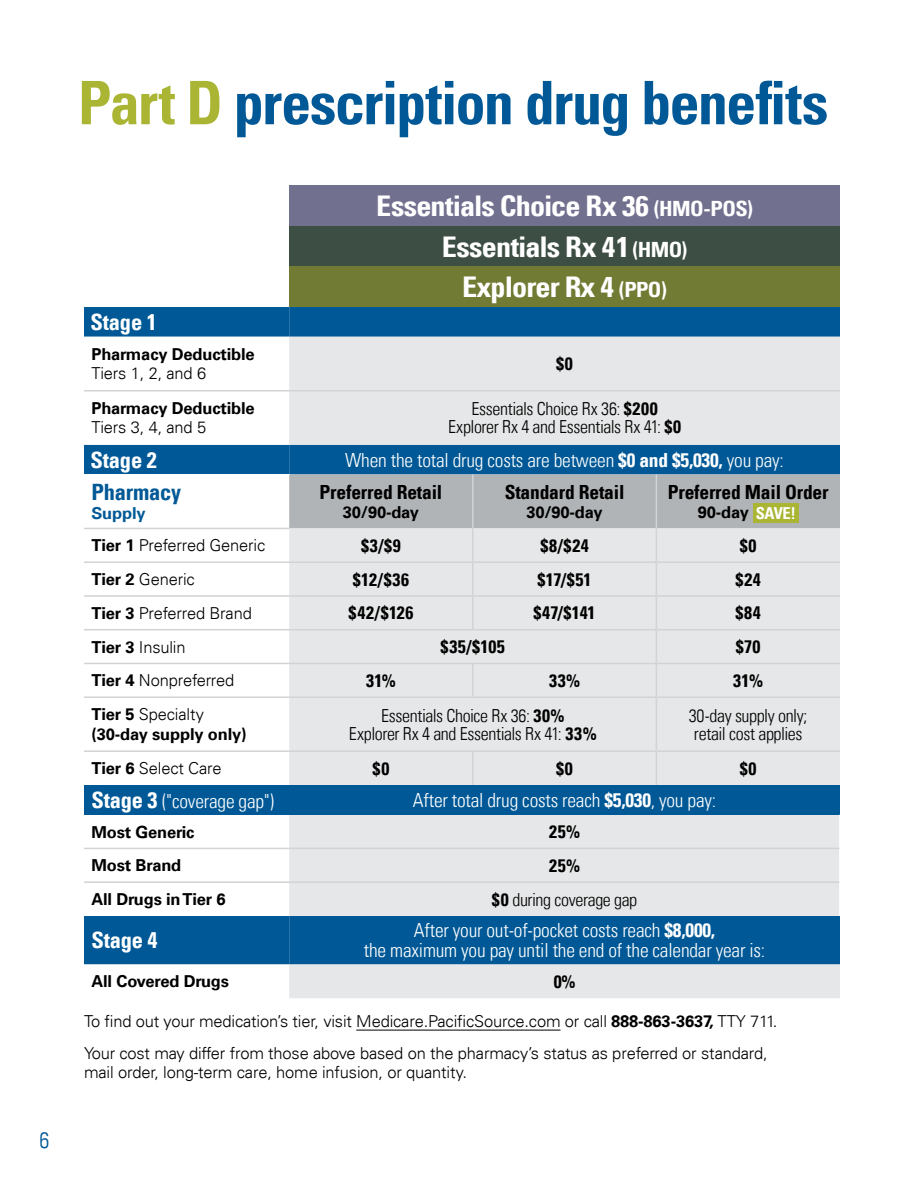
<style>
.page{position:relative;width:918px;height:1188px;background:#fff}
.page>*{position:absolute;margin:0;border:0;box-sizing:border-box;transform-origin:0 0}
.t1{font:700 condensed 60px "Univers LT";letter-spacing:-.025em;color:#005996}
.t2{font:700 condensed 28.5px/40.5px "Univers LT";letter-spacing:-.03em;color:#fff;text-align:center;scale:1.06 1}
.t3{font:700 condensed 22.5px "Univers LT";letter-spacing:-.01em;color:#fff}
.t4{font:700 condensed 22.5px "Univers LT";letter-spacing:-.01em;color:#005996}
.t5{font:300 condensed 22.5px "Univers LT";color:#005996}
.t6{font:300 condensed 19.5px/19.5px "Univers LT";letter-spacing:-.01em;color:#fff;text-align:center}
.t7{font:700 condensed 19.5px "Univers LT";letter-spacing:-.01em;color:#000}
.t8{font:300 condensed 18px/18px "Univers LT";letter-spacing:-.02em;color:#000;text-align:center}
.t9{font:700 condensed 18px "Univers LT";letter-spacing:.02em;color:#000}
.t10{font:300 16.5px/31.5px "Univers LT";letter-spacing:-.01em;color:#000}
.t11{font:700 16.5px/19.5px "Univers LT";letter-spacing:-.01em;color:#000}
.t12{font:700 16.5px "Univers LT";letter-spacing:-.01em;color:#005996}
.s1{color:#a9b533}
.s2{font-size:21px}
.s3{font-weight:700}
.s4{font-stretch:condensed;color:#fff}
.s5{font-weight:300}
.s6{font-weight:700;font-size:22.5px}
</style>
<div class="page">
<div style="left:289px;top:186px;width:551px;height:40px;background:#72708f"></div>
<div style="left:289px;top:226px;width:551px;height:41px;background:#3d4e44"></div>
<div style="left:289px;top:267px;width:551px;height:40px;background:#727b33"></div>
<div style="left:84px;top:307px;width:205px;height:30px;background:#005996"></div>
<div style="left:289px;top:307px;width:551px;height:30px;background:#005996"></div>
<svg style="left:84px;top:391px;width:205px;height:574px"></svg>
<svg style="left:289px;top:337px;width:551px;height:661px;background:#adc4d3"></svg>
<div style="left:84px;top:474px;width:205px;height:54px;background:#fff"></div>
<div style="left:289px;top:474px;width:551px;height:54px;background:#b1b4b6"></div>
<div style="left:289px;top:528px;width:551px;height:257px;background:#e6e7e8"></div>
<div style="left:84px;top:785px;width:205px;height:30px;background:#005996"></div>
<div style="left:289px;top:785px;width:551px;height:30px;background:#005996"></div>
<hr style="left:839px;top:815px;width:2px;height:33px;background:#fff">
<hr style="left:839px;top:848px;width:2px;height:34px;background:#fff">
<hr style="left:839px;top:882px;width:2px;height:34px;background:#fff">
<hr style="left:84px;top:528px;width:205px;height:1px;background:#d1d3d4">
<hr style="left:84px;top:561px;width:205px;height:2px;background:#d1d3d4">
<hr style="left:84px;top:595px;width:205px;height:2px;background:#d1d3d4">
<hr style="left:84px;top:696px;width:205px;height:2px;background:#d1d3d4">
<hr style="left:84px;top:750px;width:205px;height:2px;background:#d1d3d4">
<hr style="left:84px;top:629px;width:205px;height:1px;background:#d1d3d4">
<hr style="left:84px;top:663px;width:205px;height:1px;background:#d1d3d4">
<hr style="left:84px;top:848px;width:205px;height:1px;background:#d1d3d4">
<hr style="left:289px;top:561px;width:184px;height:2px;background:#d1d3d4">
<hr style="left:473px;top:561px;width:183px;height:2px;background:#d1d3d4">
<hr style="left:656px;top:561px;width:184px;height:2px;background:#d1d3d4">
<hr style="left:289px;top:595px;width:184px;height:2px;background:#d1d3d4">
<hr style="left:473px;top:595px;width:183px;height:2px;background:#d1d3d4">
<hr style="left:656px;top:595px;width:184px;height:2px;background:#d1d3d4">
<hr style="left:289px;top:629px;width:184px;height:1px;background:#d1d3d4">
<hr style="left:473px;top:629px;width:183px;height:1px;background:#d1d3d4">
<hr style="left:656px;top:629px;width:184px;height:1px;background:#d1d3d4">
<hr style="left:289px;top:663px;width:184px;height:1px;background:#d1d3d4">
<hr style="left:473px;top:663px;width:183px;height:1px;background:#d1d3d4">
<hr style="left:656px;top:663px;width:184px;height:1px;background:#d1d3d4">
<hr style="left:289px;top:696px;width:184px;height:2px;background:#d1d3d4">
<hr style="left:473px;top:696px;width:183px;height:2px;background:#d1d3d4">
<hr style="left:656px;top:696px;width:184px;height:2px;background:#d1d3d4">
<hr style="left:289px;top:750px;width:184px;height:2px;background:#d1d3d4">
<hr style="left:473px;top:750px;width:183px;height:2px;background:#d1d3d4">
<hr style="left:656px;top:750px;width:184px;height:2px;background:#d1d3d4">
<hr style="left:289px;top:848px;width:184px;height:1px;background:#d1d3d4">
<hr style="left:473px;top:848px;width:183px;height:1px;background:#d1d3d4">
<hr style="left:656px;top:848px;width:183px;height:1px;background:#d1d3d4">
<hr style="left:84px;top:390px;width:205px;height:1px;background:#d1d3d4">
<hr style="left:289px;top:390px;width:184px;height:1px;background:#d1d3d4">
<hr style="left:473px;top:390px;width:183px;height:1px;background:#d1d3d4">
<hr style="left:656px;top:390px;width:184px;height:1px;background:#d1d3d4">
<hr style="left:84px;top:881px;width:205px;height:2px;background:#d1d3d4">
<hr style="left:289px;top:881px;width:184px;height:2px;background:#d1d3d4">
<hr style="left:473px;top:881px;width:183px;height:2px;background:#d1d3d4">
<hr style="left:656px;top:881px;width:183px;height:2px;background:#d1d3d4">
<hr style="left:472px;top:474px;width:2px;height:54px;background:#d1d3d4">
<hr style="left:656px;top:474px;width:1px;height:54px;background:#d1d3d4">
<hr style="left:472px;top:528px;width:2px;height:33px;background:#d1d3d4">
<hr style="left:656px;top:528px;width:1px;height:33px;background:#d1d3d4">
<hr style="left:472px;top:563px;width:2px;height:32px;background:#d1d3d4">
<hr style="left:656px;top:563px;width:1px;height:32px;background:#d1d3d4">
<hr style="left:472px;top:597px;width:2px;height:32px;background:#d1d3d4">
<hr style="left:656px;top:597px;width:1px;height:32px;background:#d1d3d4">
<hr style="left:656px;top:630px;width:1px;height:33px;background:#d1d3d4">
<hr style="left:472px;top:664px;width:2px;height:32px;background:#d1d3d4">
<hr style="left:656px;top:664px;width:1px;height:32px;background:#d1d3d4">
<hr style="left:656px;top:698px;width:1px;height:52px;background:#d1d3d4">
<hr style="left:472px;top:752px;width:2px;height:33px;background:#d1d3d4">
<hr style="left:656px;top:752px;width:1px;height:33px;background:#d1d3d4">
<div style="left:753px;top:503px;width:46px;height:20px;background:#a9b533"></div>
<hr style="left:356px;top:1030px;width:205px;height:1px;background:#000">
<h3 class="t5" style="left:39px;top:1127px;width:11px">6</h3>
<h1 class="t1" style="left:78px;top:66px;width:752px"><span class="s1">Part D</span> prescription drug benefits</h1>
<h3 class="t3" style="left:91px;top:308px;width:68px">Stage 1</h3>
<p class="t11" style="left:91px;top:345px;width:165px">Pharmacy Deductible</p>
<p class="t10" style="left:91px;top:358px;width:116px">Tiers 1, 2, and 6</p>
<p class="t11" style="left:91px;top:399px;width:165px">Pharmacy Deductible</p>
<p class="t10" style="left:91px;top:412px;width:116px">Tiers 3, 4, and 5</p>
<h2 class="t2" style="left:376px;top:186px;width:357px">Essentials Choice Rx 36 <span class="s2">(HMO-POS)<br></span>Essentials Rx 41 <span class="s2">(HMO)<br></span>Explorer Rx 4 <span class="s2">(PPO)</span></h2>
<p class="t9" style="left:556px;top:353px;width:18px">$0</p>
<p class="t8" style="left:448px;top:400px;width:235px">Essentials Choice Rx 36: <span class="s3">$200<br></span>Explorer Rx 4 and Essentials Rx 41: <span class="s3">$0</span></p>
<h3 class="t3" style="left:91px;top:446px;width:68px">Stage 2</h3>
<p class="t6" style="left:345px;top:450px;width:440px">When the total drug costs are between <span class="s3">$0 and $5,030,</span> you pay:</p>
<h3 class="t4" style="left:91px;top:478px;width:91px">Pharmacy</h3>
<p class="t12" style="left:91px;top:504px;width:56px">Supply</p>
<p class="t7" style="left:505px;top:480px;width:121px">Standard Retail</p>
<p class="t11" style="left:526px;top:503px;width:78px">30/90-day</p>
<p class="t7" style="left:668px;top:480px;width:162px">Preferred Mail Order</p>
<p class="t11" style="left:698px;top:503px;width:100px">90-day <span class="s4">SAVE!</span></p>
<p class="t7" style="left:320px;top:480px;width:124px">Preferred Retail</p>
<p class="t11" style="left:343px;top:503px;width:78px">30/90-day</p>
<p class="t10" style="left:91px;top:530px;width:175px"><span class="s3">Tier 1</span> Preferred Generic</p>
<p class="t9" style="left:361px;top:534px;width:41px">$3/$9</p>
<p class="t9" style="left:541px;top:534px;width:50px">$8/$24</p>
<p class="t9" style="left:740px;top:534px;width:18px">$0</p>
<p class="t10" style="left:91px;top:563px;width:105px"><span class="s3">Tier 2</span> Generic</p>
<p class="t9" style="left:353px;top:568px;width:58px">$12/$36</p>
<p class="t9" style="left:538px;top:568px;width:56px">$17/$51</p>
<p class="t9" style="left:736px;top:568px;width:27px">$24</p>
<p class="t10" style="left:91px;top:597px;width:162px"><span class="s3">Tier 3</span> Preferred Brand</p>
<p class="t9" style="left:349px;top:602px;width:66px">$42/$126</p>
<p class="t9" style="left:534px;top:602px;width:64px">$47/$141</p>
<p class="t9" style="left:736px;top:602px;width:27px">$84</p>
<p class="t10" style="left:91px;top:631px;width:96px"><span class="s3">Tier 3</span> Insulin</p>
<p class="t9" style="left:441px;top:636px;width:66px">$35/$105</p>
<p class="t9" style="left:736px;top:636px;width:26px">$70</p>
<p class="t10" style="left:91px;top:665px;width:144px"><span class="s3">Tier 4</span> Nonpreferred</p>
<p class="t9" style="left:366px;top:669px;width:31px">31%</p>
<p class="t9" style="left:549px;top:669px;width:33px">33%</p>
<p class="t9" style="left:733px;top:669px;width:31px">31%</p>
<p class="t11" style="left:91px;top:705px;width:157px">Tier 5 <span class="s5">Specialty </span>(30-day supply only)</p>
<p class="t8" style="left:349px;top:706px;width:249px">Essentials Choice Rx 36: <span class="s3">30%<br></span>Explorer Rx 4 and Essentials Rx 41: <span class="s3">33%</span></p>
<p class="t8" style="left:689px;top:706px;width:120px;text-align:left">30-day supply only; retail cost applies</p>
<p class="t10" style="left:91px;top:752px;width:132px"><span class="s3">Tier 6</span> Select Care</p>
<p class="t9" style="left:373px;top:757px;width:18px">$0</p>
<p class="t9" style="left:556px;top:757px;width:18px">$0</p>
<p class="t9" style="left:740px;top:757px;width:18px">$0</p>
<p class="t6" style="left:91px;top:791px;width:184px"><span class="s6">Stage 3</span> ("coverage gap")</p>
<p class="t6" style="left:413px;top:790px;width:305px">After total drug costs reach <span class="s3">$5,030</span>, you pay:</p>
<p class="t11" style="left:91px;top:822px;width:104px">Most Generic</p>
<p class="t9" style="left:549px;top:821px;width:32px">25%</p>
<p class="t11" style="left:91px;top:856px;width:91px">Most Brand</p>
<p class="t9" style="left:549px;top:854px;width:32px">25%</p>
<p class="t11" style="left:91px;top:890px;width:136px">All Drugs in Tier 6</p>
<p class="t8" style="left:492px;top:890px;width:147px"><span class="s3">$0</span> during coverage gap</p>
<h3 class="t3" style="left:91px;top:927px;width:68px">Stage 4</h3>
<p class="t6" style="left:364px;top:921px;width:403px">After your out-of-pocket costs reach <span class="s3">$8,000,<br></span>the maximum you pay until the end of the calendar year is:</p>
<p class="t11" style="left:91px;top:972px;width:139px">All Covered Drugs</p>
<p class="t9" style="left:554px;top:970px;width:23px">0%</p>
<p class="t10" style="left:84px;top:1006px;width:695px">To find out your medication’s tier, visit Medicare.PacificSource.com or call <span class="s3">888-863-3637,</span> TTY 711.<br>Your cost may differ from those above based on the pharmacy’s status as preferred or standard,</p>
<p class="t10" style="left:84px;top:1057px;width:385px">mail order, long-term care, home infusion, or quantity.</p>
</div>
